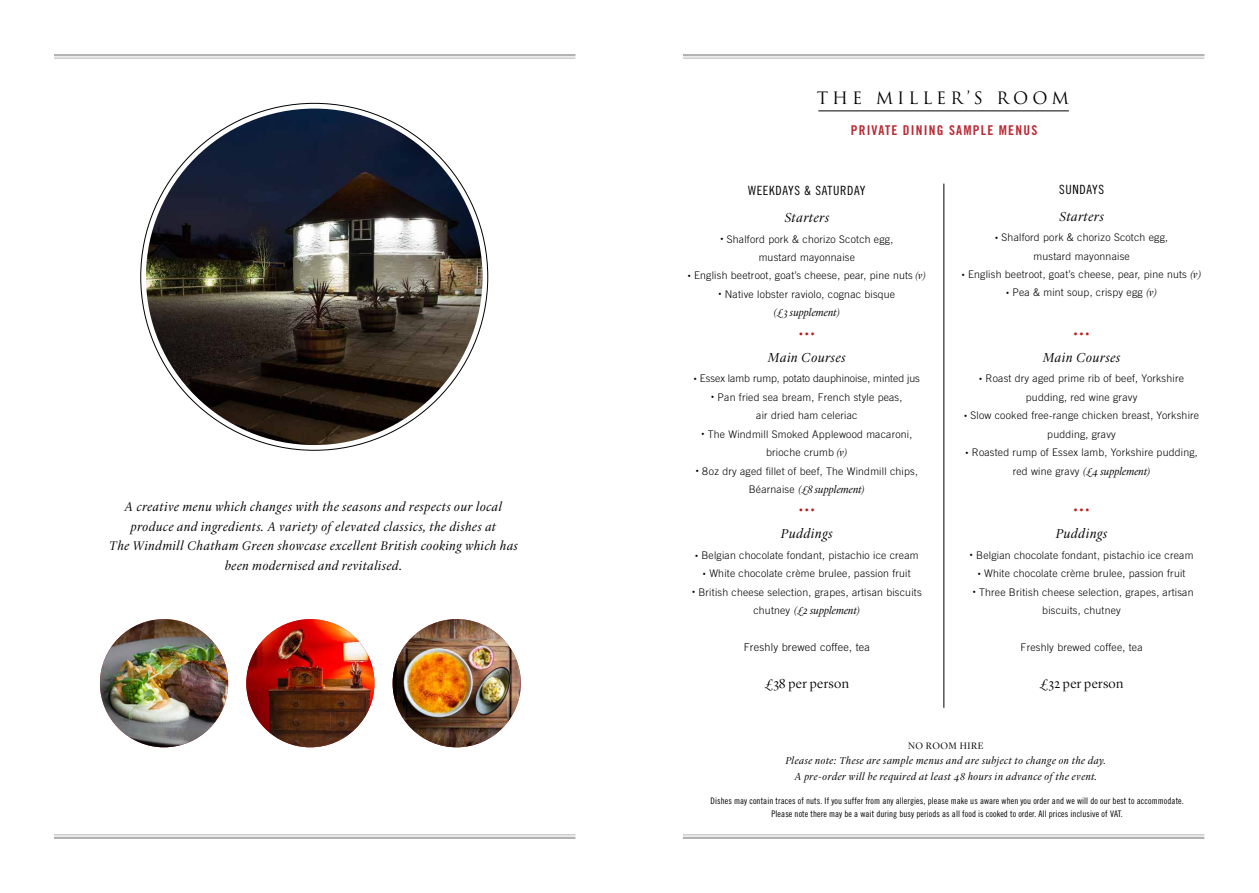
<style>
.page{position:relative;width:1259px;height:893px;background:#fff}
.page>*{position:absolute;margin:0;border:0;box-sizing:border-box;transform-origin:0 0}
.t1{font:300 24px "Lyon Display";color:#bf1c1d}
.t2{font:16.65px "Trajan";letter-spacing:.24em;color:#000}
.t3{font:italic 300 13.5px "Lyon Display";letter-spacing:.06em;color:#000}
.t4{font:300 13.5px "Lyon Display";letter-spacing:.02em;color:#000}
.t5{font:13.5px "Trade Gothic Bold Cond Twenty";letter-spacing:.09em;color:#b92a35}
.t6{font:italic 300 13.05px/19.5px "Lyon Display";letter-spacing:.06em;color:#000;text-align:center}
.t7{font:12.75px "Trade Gothic Cond Eighteen";letter-spacing:.05em;color:#000}
.t8{font:italic 300 10.8px "Lyon Display";letter-spacing:.02em;color:#000}
.t9{font:300 10.8px "Trade Gothic";letter-spacing:.02em;color:#000}
.t10{font:300 10.5px/18.5px "Trade Gothic";letter-spacing:.02em;color:#000;text-align:center}
.t11{font:italic 300 10.5px/15.8px "Lyon Display";letter-spacing:.06em;color:#000;text-align:center}
.t12{font:300 10.5px "Trade Gothic";color:#000}
.t13{font:300 9.75px "Lyon Display";letter-spacing:.06em;color:#000}
.t14{font:9px/13.5px "Trade Gothic Cond Eighteen";letter-spacing:.01em;color:#000;text-align:center}
.s1{font-size:6px}
.s2{font-family:"Lyon Display";font-style:italic}
.s3{font-family:"Lyon Display";font-style:italic;font-size:10.8px}
.s4{font-family:"Trade Gothic";font-style:normal;font-size:10.5px}
</style>
<div class="page">
<img style="left:146px;top:109px;width:336px;height:336px;border-radius:168px">
<img style="left:100px;top:619px;width:128px;height:128px;border-radius:64px">
<img style="left:246px;top:619px;width:128px;height:128px;border-radius:64px">
<img style="left:392px;top:619px;width:129px;height:128px;border-radius:64px">
<hr style="left:54px;top:834px;width:521px;height:1px;background:#b3b2b2">
<hr style="left:54px;top:837px;width:521px;height:2px;background:#b3b2b2">
<hr style="left:683px;top:834px;width:521px;height:1px;background:#b3b2b2">
<hr style="left:683px;top:837px;width:521px;height:2px;background:#b3b2b2">
<hr style="left:54px;top:54px;width:521px;height:2px;background:#b3b2b2">
<hr style="left:54px;top:58px;width:521px;height:1px;background:#b3b2b2">
<hr style="left:683px;top:54px;width:521px;height:2px;background:#b3b2b2">
<hr style="left:683px;top:58px;width:521px;height:1px;background:#b3b2b2">
<hr style="left:818px;top:111px;width:251px;height:1px;background:#000">
<hr style="left:943px;top:184px;width:1px;height:524px;background:#000">
<p class="t6" style="left:109px;top:496px;width:410px">A creative menu which changes with the seasons and respects our local produce and ingredients. A variety of elevated classics, the dishes at<br>The Windmill Chatham Green showcase excellent British cooking which has been modernised and revitalised.</p>
<h2 class="t2" style="left:817px;top:87px;width:254px">THE MILLER’S ROOM</h2>
<p class="t5" style="left:850px;top:122px;width:188px">PRIVATE DINING SAMPLE MENUS</p>
<p class="t7" style="left:748px;top:183px;width:119px">WEEKDAYS &amp; SATURDAY</p>
<p class="t3" style="left:784px;top:208px;width:46px">Starters</p>
<p class="t10" style="left:720px;top:229px;width:174px"><span class="s1">•</span> Shalford pork &amp; chorizo Scotch egg, mustard mayonnaise</p>
<p class="t10" style="left:688px;top:266px;width:240px"><span class="s1">•</span> English beetroot, goat’s cheese, pear, pine nuts <span class="s2">(v)</span></p>
<p class="t10" style="left:718px;top:285px;width:178px"><span class="s1">•</span> Native lobster raviolo, cognac bisque</p>
<p class="t8" style="left:773px;top:305px;width:68px">(£3 supplement)</p>
<h1 class="t1" style="left:798px;top:309px;width:19px">…</h1>
<p class="t3" style="left:768px;top:347px;width:79px">Main Courses</p>
<p class="t12" style="left:694px;top:372px;width:228px"><span class="s1">•</span> Essex lamb rump, potato dauphinoise, minted jus</p>
<p class="t10" style="left:711px;top:388px;width:193px"><span class="s1">•</span> Pan fried sea bream, French style peas, air dried ham celeriac</p>
<p class="t10" style="left:701px;top:425px;width:212px"><span class="s1">•</span> The Windmill Smoked Applewood macaroni, brioche crumb <span class="s3">(v)</span></p>
<p class="t10" style="left:696px;top:461px;width:224px"><span class="s1">•</span> 8oz dry aged fillet of beef, The Windmill chips,</p>
<p class="t8" style="left:748px;top:482px;width:118px"><span class="s4">Béarnaise</span> (£8 supplement)</p>
<h1 class="t1" style="left:798px;top:486px;width:19px">…</h1>
<p class="t3" style="left:781px;top:524px;width:53px">Puddings</p>
<p class="t10" style="left:695px;top:546px;width:225px"><span class="s1">•</span> Belgian chocolate fondant, pistachio ice cream</p>
<p class="t10" style="left:703px;top:564px;width:209px"><span class="s1">•</span> White chocolate crème brulee, passion fruit</p>
<p class="t10" style="left:692px;top:583px;width:231px"><span class="s1">•</span> British cheese selection, grapes, artisan biscuits</p>
<p class="t8" style="left:753px;top:603px;width:108px"><span class="s4">chutney</span> (£2 supplement)</p>
<p class="t9" style="left:743px;top:641px;width:128px">Freshly brewed coffee, tea</p>
<p class="t4" style="left:765px;top:674px;width:86px">£38 per person</p>
<p class="t7" style="left:1059px;top:181px;width:46px">SUNDAYS</p>
<p class="t3" style="left:1059px;top:206px;width:46px">Starters</p>
<p class="t10" style="left:995px;top:228px;width:174px"><span class="s1">•</span> Shalford pork &amp; chorizo Scotch egg, mustard mayonnaise</p>
<p class="t10" style="left:961px;top:265px;width:241px"><span class="s1">•</span> English beetroot, goat’s cheese, pear, pine nuts <span class="s3">(v)</span></p>
<p class="t10" style="left:1006px;top:283px;width:153px"><span class="s1">•</span> Pea &amp; mint soup, crispy egg <span class="s3">(v)</span></p>
<h1 class="t1" style="left:1073px;top:309px;width:19px">…</h1>
<p class="t3" style="left:1043px;top:347px;width:79px">Main Courses</p>
<p class="t10" style="left:979px;top:369px;width:206px"><span class="s1">•</span> Roast dry aged prime rib of beef, Yorkshire pudding, red wine gravy</p>
<p class="t10" style="left:964px;top:406px;width:237px"><span class="s1">•</span> Slow cooked free-range chicken breast, Yorkshire pudding, gravy</p>
<p class="t10" style="left:965px;top:443px;width:234px"><span class="s1">•</span> Roasted rump of Essex lamb, Yorkshire pudding,</p>
<p class="t8" style="left:1012px;top:463px;width:139px"><span class="s4">red wine gravy</span> (£4 supplement)</p>
<h1 class="t1" style="left:1073px;top:486px;width:19px">…</h1>
<p class="t3" style="left:1056px;top:524px;width:53px">Puddings</p>
<p class="t10" style="left:970px;top:546px;width:225px"><span class="s1">•</span> Belgian chocolate fondant, pistachio ice cream</p>
<p class="t10" style="left:977px;top:564px;width:209px"><span class="s1">•</span> White chocolate crème brulee, passion fruit</p>
<p class="t10" style="left:972px;top:583px;width:222px"><span class="s1">•</span> Three British cheese selection, grapes, artisan biscuits, chutney</p>
<p class="t10" style="left:1020px;top:638px;width:123px">Freshly brewed coffee, tea</p>
<p class="t4" style="left:1040px;top:674px;width:85px">£32 per person</p>
<p class="t13" style="left:908px;top:738px;width:77px">NO ROOM HIRE</p>
<p class="t11" style="left:785px;top:752px;width:322px">Please note: These are sample menus and are subject to change on the day.<br>A pre-order will be required at least 48 hours in advance of the event.</p>
<p class="t14" style="left:710px;top:793px;width:475px">Dishes may contain traces of nuts. If you suffer from any allergies, please make us aware when you order and we will do our best to accommodate.<br>Please note there may be a wait during busy periods as all food is cooked to order. All prices inclusive of VAT.</p>
</div>
